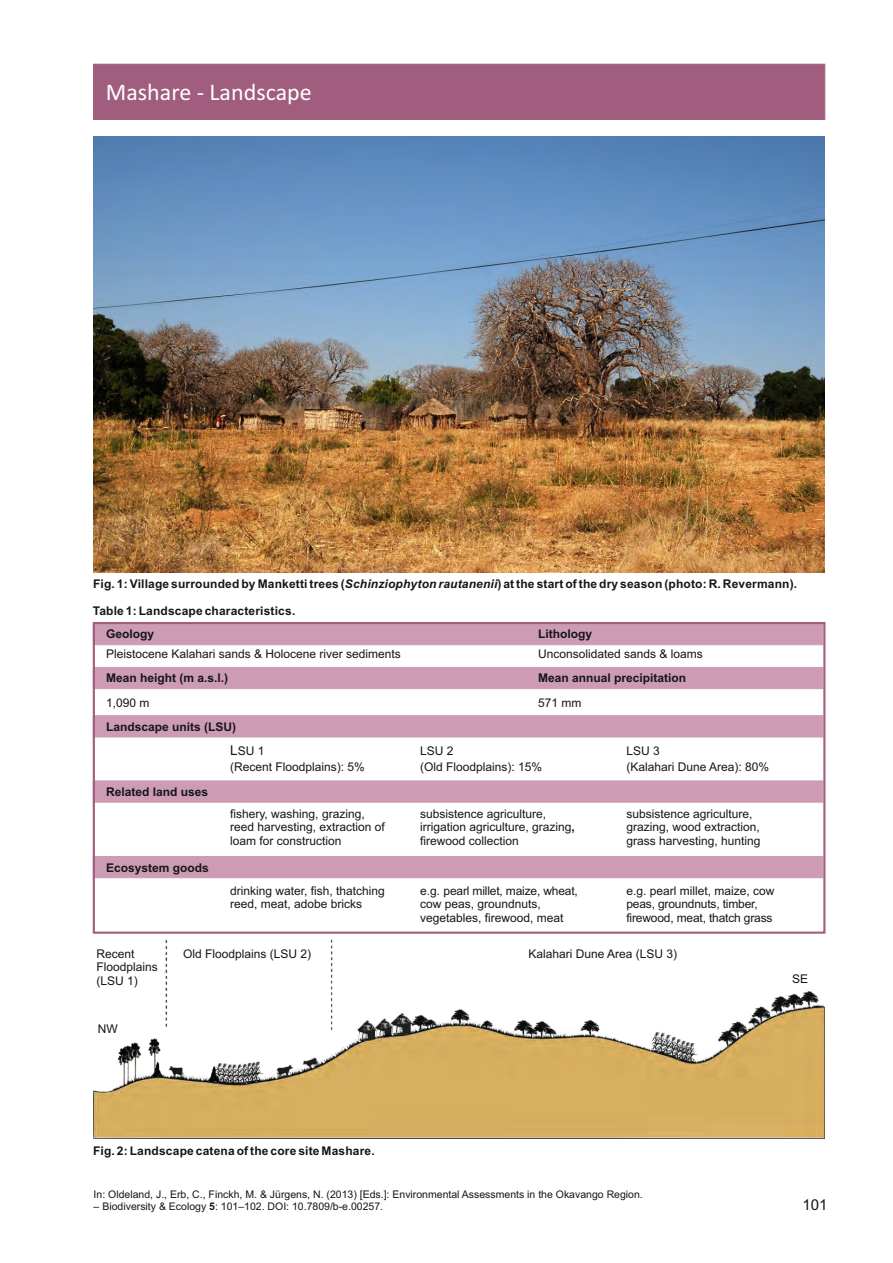
<style>
.page{position:relative;width:893px;height:1263px;background:#fff}
.page>*{position:absolute;margin:0;border:0;box-sizing:border-box;transform-origin:0 0}
.t1{font:24px "Calibri";color:#fff}
.t2{font:15px "Arial";color:#151616}
.t3{font:12px/13.4px "Arial";color:#151616}
.t4{font:700 12px/23.7px "Arial";letter-spacing:.015em;color:#151616}
.t5{font:10.5px "Arial";color:#151616}
.s1{font-style:italic}
.s2{font-weight:400;font-size:13.5px}
.s3{font-weight:400}
.s4{font-weight:700}
</style>
<div class="page">
<img style="left:93px;top:939px;width:731px;height:200px">
<div style="left:93px;top:64px;width:732px;height:56px;background:#a05d7d"></div>
<div style="left:93px;top:856px;width:730px;height:22px;background:#cd9cb4"></div>
<div style="left:93px;top:780px;width:730px;height:23px;background:#cd9cb4;border:1px solid #cd9cb4"></div>
<div style="left:93px;top:667px;width:730px;height:22px;background:#cd9cb4"></div>
<div style="left:93px;top:715px;width:730px;height:22px;background:#cd9cb4;border:1px solid #cd9cb4"></div>
<div style="left:93px;top:623px;width:730px;height:22px;background:#cd9cb4"></div>
<div style="left:93px;top:622px;width:732px;height:312px;border:2px solid #a05d7d"></div>
<img style="left:93px;top:136px;width:731px;height:437px">
<div style="left:101px;top:951px;width:64px;height:69px;background:#fff"></div>
<div style="left:182px;top:949px;width:134px;height:20px;background:#fff"></div>
<div style="left:798px;top:975px;width:16px;height:16px;background:#fff"></div>
<div style="left:527px;top:944px;width:156px;height:23px;background:#fff"></div>
<h1 class="t1" style="left:106px;top:82px;width:207px">Mashare - Landscape</h1>
<p class="t4" style="left:93px;top:573px;width:706px">Fig. 1: Village surrounded by Manketti trees (<span class="s1">Schinziophyton rautanenii</span>) at the start of the dry season (photo: R. Revermann).</p>
<p class="t4" style="left:106px;top:623px;width:50px">Geology</p>
<p class="t4" style="left:538px;top:623px;width:55px">Lithology</p>
<p class="t3" style="left:106px;top:648px;width:296px">Pleistocene Kalahari sands &amp; Holocene river sediments</p>
<p class="t3" style="left:538px;top:648px;width:166px">Unconsolidated sands &amp; loams</p>
<p class="t4" style="left:106px;top:667px;width:124px">Mean height (m a.s.l.)</p>
<p class="t4" style="left:538px;top:667px;width:150px">Mean annual precipitation</p>
<p class="t3" style="left:106px;top:697px;width:45px">1,090 m</p>
<p class="t3" style="left:538px;top:697px;width:45px">571 mm</p>
<p class="t4" style="left:230px;top:716px;width:36px;text-indent:-124px">Landscape units (LSU)<br><span class="s2">L</span><span class="s3">SU 1</span></p>
<p class="t4" style="left:93px;top:600px;width:204px">Table 1: Landscape characteristics.</p>
<p class="t3" style="left:420px;top:745px;width:35px">LSU 2</p>
<p class="t3" style="left:626px;top:745px;width:35px">LSU 3</p>
<p class="t4" style="left:106px;top:781px;width:104px">Related land uses</p>
<p class="t4" style="left:106px;top:857px;width:104px">Ecosystem goods</p>
<p class="t3" style="left:230px;top:761px;width:136px">(Recent Floodplains): 5%</p>
<p class="t3" style="left:420px;top:761px;width:124px">(Old Floodplains): 15%</p>
<p class="t3" style="left:626px;top:761px;width:144px">(Kalahari Dune Area): 80%</p>
<p class="t3" style="left:230px;top:808px;width:136px">fishery, washing, grazing,</p>
<p class="t3" style="left:420px;top:808px;width:128px">subsistence agriculture,</p>
<p class="t3" style="left:626px;top:808px;width:128px">subsistence agriculture,</p>
<p class="t3" style="left:230px;top:821px;width:156px">reed harvesting, extraction of</p>
<p class="t3" style="left:420px;top:821px;width:156px">irrigation agriculture, grazing<span class="s4">,</span></p>
<p class="t3" style="left:626px;top:821px;width:135px">grazing, wood extraction,</p>
<p class="t3" style="left:230px;top:835px;width:113px">loam for construction</p>
<p class="t3" style="left:420px;top:835px;width:100px">firewood collection</p>
<p class="t3" style="left:626px;top:835px;width:136px">grass harvesting, hunting</p>
<p class="t3" style="left:230px;top:885px;width:156px">drinking water, fish, thatching</p>
<p class="t3" style="left:420px;top:885px;width:159px">e.g. pearl millet, maize, wheat,</p>
<p class="t3" style="left:626px;top:885px;width:150px">e.g. pearl millet, maize, cow</p>
<p class="t3" style="left:230px;top:899px;width:134px">reed, meat, adobe bricks</p>
<p class="t3" style="left:420px;top:899px;width:122px">cow peas, groundnuts,</p>
<p class="t3" style="left:626px;top:899px;width:133px">peas, groundnuts, timber,</p>
<p class="t3" style="left:420px;top:912px;width:145px">vegetables, firewood, meat</p>
<p class="t3" style="left:626px;top:912px;width:148px">firewood, meat, thatch grass</p>
<p class="t3" style="left:96px;top:948px;width:63px">Recent<br>Floodplains (LSU 1)</p>
<p class="t3" style="left:98px;top:1023px;width:21px">NW</p>
<p class="t3" style="left:183px;top:948px;width:130px">Old Floodplains (LSU 2)</p>
<p class="t3" style="left:528px;top:948px;width:150px">Kalahari Dune Area (LSU 3)</p>
<p class="t3" style="left:792px;top:973px;width:18px">SE</p>
<p class="t4" style="left:93px;top:1140px;width:283px">Fig. 2: Landscape catena of the core site Mashare.</p>
<p class="t5" style="left:94px;top:1190px;width:551px">In: Oldeland, J., Erb, C., Finckh, M. &amp; Jürgens, N. (2013) [Eds.]: Environmental Assessments in the Okavango Region.</p>
<p class="t5" style="left:94px;top:1202px;width:291px">– Biodiversity &amp; Ecology <span class="s4">5</span>: 101–102. DOI: 10.7809/b-e.00257.</p>
<p class="t2" style="left:802px;top:1199px;width:27px">101</p>
</div>
